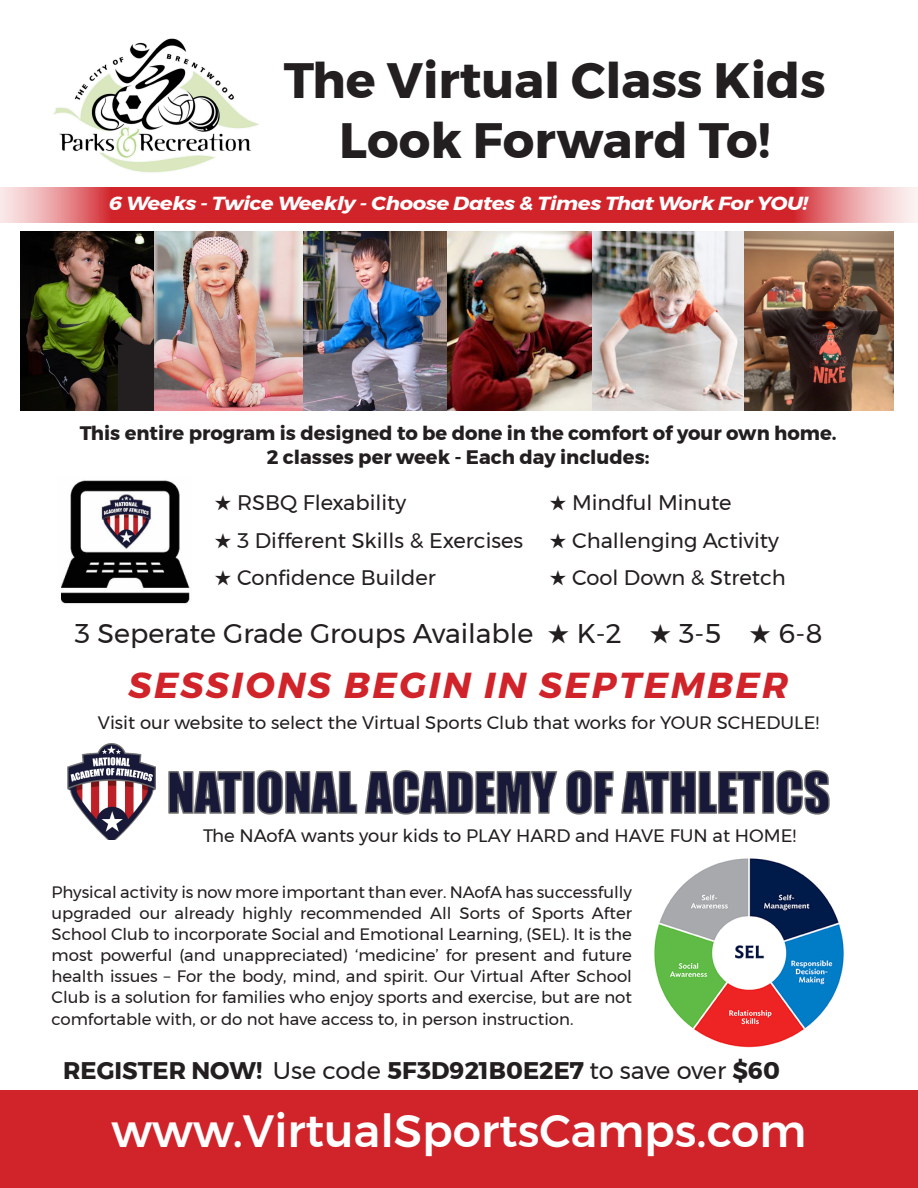
<style>
.page{position:relative;width:918px;height:1188px;background:#fff}
.page>*{position:absolute;margin:0;border:0;box-sizing:border-box;transform-origin:0 0}
.t1{font:700 49.5px "Montserrat";color:#231f20}
.t2{font:500 45px "Montserrat";color:#fff}
.t3{font:italic 700 36px "Montserrat";letter-spacing:.07em;color:#d1232a}
.t4{font:27px "Montserrat";color:#231f20}
.t5{font:700 24px "Montserrat";color:#231f20}
.t6{font:21px "Montserrat";color:#231f20}
.t7{font:700 19.5px "Montserrat";color:#231f20}
.t8{font:italic 700 18.9px "Montserrat";letter-spacing:-.02em;color:#fff;scale:1.11 1}
.t9{font:18px "Montserrat";color:#231f20}
.t10{font:16.5px/21.1px "Montserrat";color:#231f20;text-align:justify}
.s1{font-weight:400}
</style>
<div class="page">
<img style="left:654px;top:858px;width:190px;height:190px">
<img style="left:21px;top:231px;width:134px;height:180px">
<div style="left:118px;top:345px;width:39px;height:75px;background:#231f20"></div>
<svg style="left:115px;top:323px;width:40px;height:37px"></svg>
<img style="left:155px;top:231px;width:149px;height:180px">
<img style="left:447px;top:231px;width:146px;height:180px">
<img style="left:593px;top:231px;width:156px;height:180px">
<img style="left:304px;top:231px;width:143px;height:180px">
<img style="left:745px;top:231px;width:148px;height:179px">
<div style="left:0;top:411px;width:913px;height:20px;background:#fff"></div>
<svg style="left:0;top:187px;width:452px;height:35px;background:#d63f45"></svg>
<img style="left:61px;top:480px;width:129px;height:124px">
<img style="left:67px;top:743px;width:763px;height:96px">
<div style="left:0;top:1091px;width:918px;height:97px;background:#d1232a"></div>
<svg style="left:452px;top:187px;width:466px;height:35px;background:#d7444a"></svg>
<img style="left:53px;top:38px;width:206px;height:135px">
<p class="t1" style="left:284px;top:41px;width:543px">The Virtual Class Kids</p>
<p class="t1" style="left:339px;top:101px;width:433px">Look Forward To!</p>
<p class="t8" style="left:108px;top:188px;width:632px">6 Weeks - Twice Weekly - Choose Dates &amp; Times That Work For YOU!</p>
<p class="t7" style="left:80px;top:418px;width:758px">This entire program is designed to be done in the comfort of your own home.</p>
<p class="t7" style="left:267px;top:441px;width:384px">2 classes per week - Each day includes:</p>
<p class="t6" style="left:214px;top:487px;width:193px">★ RSBQ Flexability</p>
<p class="t6" style="left:549px;top:487px;width:184px">★ Mindful Minute</p>
<p class="t6" style="left:214px;top:524px;width:566px">★ 3 Different Skills &amp; Exercises ★ Challenging Activity</p>
<p class="t6" style="left:214px;top:562px;width:223px">★ Confidence Builder</p>
<p class="t6" style="left:549px;top:562px;width:238px">★ Cool Down &amp; Stretch</p>
<p class="t4" style="left:75px;top:613px;width:749px">3 Seperate Grade Groups Available ★ K-2 ★ 3-5 ★ 6-8</p>
<p class="t3" style="left:129px;top:656px;width:661px">SESSIONS BEGIN IN SEPTEMBER</p>
<p class="t9" style="left:98px;top:709px;width:723px">Visit our website to select the Virtual Sports Club that works for YOUR SCHEDULE!</p>
<p class="t9" style="left:203px;top:822px;width:595px">The NAofA wants your kids to PLAY HARD and HAVE FUN at HOME!</p>
<p class="t10" style="left:52px;top:882px;width:582px">Physical activity is now more important than ever. NAofA has successfully upgraded our already highly recommended All Sorts of Sports After School Club to incorporate Social and Emotional Learning, (SEL). It is the most powerful (and unappreciated) ‘medicine’ for present and future health issues – For the body, mind, and spirit. Our Virtual After School Club is a solution for families who enjoy sports and exercise, but are not comfortable with, or do not have access to, in person instruction.</p>
<p class="t5" style="left:63px;top:1051px;width:718px">REGISTER NOW! <span class="s1">Use code</span> 5F3D921B0E2E7 <span class="s1">to save over</span> $60</p>
<p class="t2" style="left:112px;top:1096px;width:696px">www.VirtualSportsCamps.com</p>
</div>
